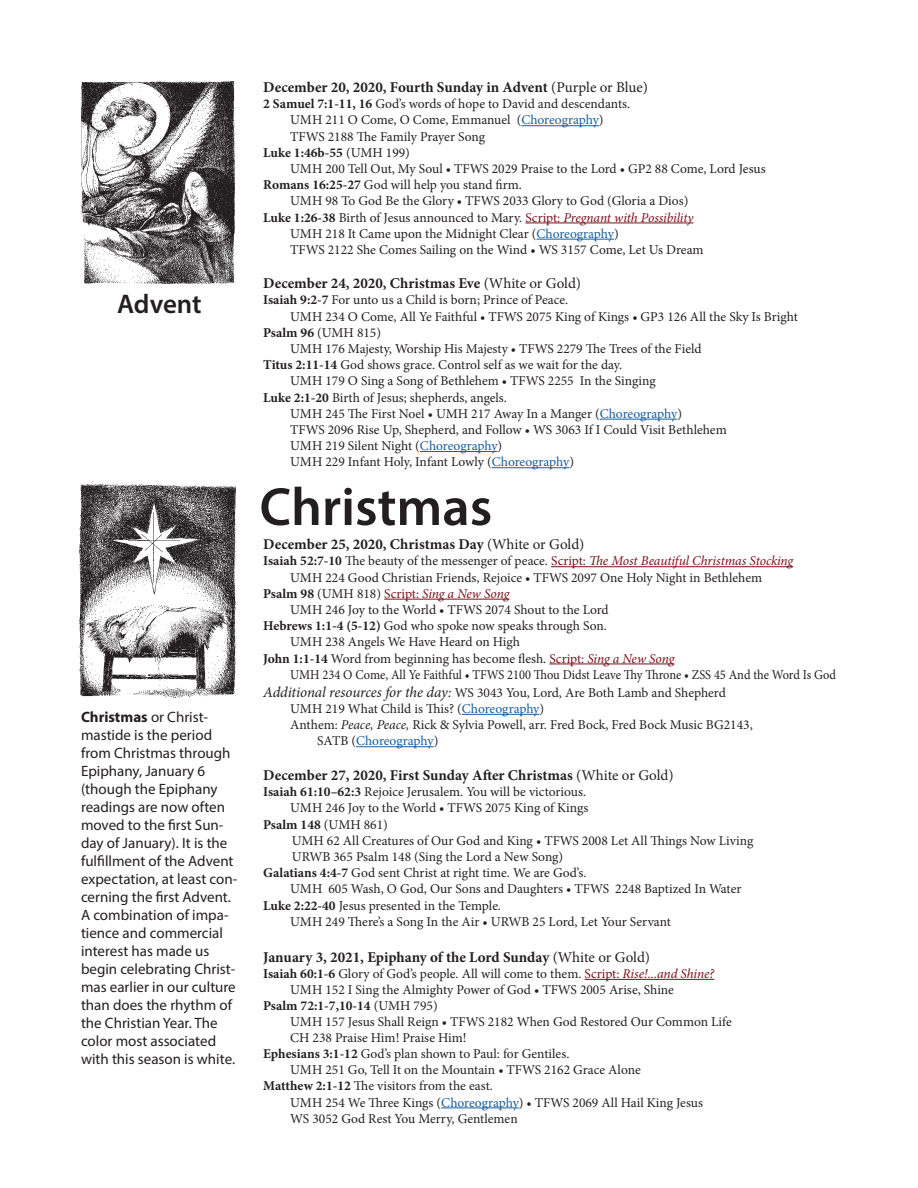
<style>
.page{position:relative;width:918px;height:1188px;background:#fff}
.page>*{position:absolute;margin:0;border:0;box-sizing:border-box;transform-origin:0 0}
.t1{font:600 54px "Myriad Pro";color:#231f20}
.t2{font:600 27px "Myriad Pro";letter-spacing:-.005em;color:#231f20}
.t3{font:15px/18px "Myriad Pro";color:#231f20}
.t4{font:700 15px "Minion Pro";color:#231f20}
.t5{font:13.5px/16.2px "Minion Pro";color:#231f20}
.t6{font:italic 13.5px "Minion Pro";letter-spacing:-.01em;color:#79111b}
.t7{font:13.5px "Minion Pro";color:#231f20;scale:.92 1}
.t8{font:700 13.5px "Minion Pro";color:#231f20}
.s1{font-weight:700}
.s2{font-weight:400}
.s3{color:#175d9e}
.s4{color:#79111b}
.s5{font-style:italic;color:#79111b}
.s6{font-weight:700;font-style:normal;color:#231f20}
.s7{font-style:normal;color:#231f20}
.s8{font-style:normal}
.s9{font-style:italic;font-size:15px}
.s10{font-style:italic}
</style>
<div class="page">
<hr style="left:521px;top:125px;width:78px;height:1px;background:#175d9e">
<hr style="left:525px;top:223px;width:169px;height:1px;background:#79111b">
<hr style="left:536px;top:239px;width:78px;height:1px;background:#175d9e">
<hr style="left:600px;top:419px;width:77px;height:1px;background:#175d9e">
<hr style="left:420px;top:451px;width:78px;height:1px;background:#175d9e">
<hr style="left:492px;top:467px;width:77px;height:1px;background:#175d9e">
<hr style="left:551px;top:566px;width:242px;height:1px;background:#79111b">
<hr style="left:384px;top:599px;width:125px;height:1px;background:#79111b">
<hr style="left:549px;top:664px;width:126px;height:1px;background:#79111b">
<hr style="left:462px;top:714px;width:77px;height:1px;background:#175d9e">
<hr style="left:356px;top:746px;width:78px;height:1px;background:#175d9e">
<hr style="left:585px;top:979px;width:129px;height:1px;background:#79111b">
<hr style="left:441px;top:1108px;width:78px;height:1px;background:#175d9e">
<img style="left:81px;top:81px;width:154px;height:203px">
<img style="left:79px;top:484px;width:157px;height:214px">
<p class="t2" style="left:117px;top:287px;width:86px">Advent</p>
<p class="t3" style="left:81px;top:708px;width:158px"><span class="s1">Christmas</span> or Christ&shy;mastide is the period from Christmas through<br>Epiphany, January 6 (though the Epiphany readings are now often moved to the first Sun&shy;day of January). It is the fulfillment of the Advent expectation, at least con&shy;cerning the first Advent.<br>A combination of impa&shy;tience and commercial interest has made us begin celebrating Christ&shy;mas earlier in our culture than does the rhythm of the Christian Year. The color most associated with this season is white.</p>
<p class="t4" style="left:263px;top:77px;width:386px">December 20, 2020, Fourth Sunday in Advent <span class="s2">(Purple or Blue)</span></p>
<p class="t5" style="left:263px;top:96px;width:368px"><span class="s1">2 Samuel 7:1-11, 16</span> God’s words of hope to David and descendants.</p>
<p class="t5" style="left:290px;top:112px;width:315px">UMH 211 O Come, O Come, Emmanuel (<span class="s3">Choreography</span>)</p>
<p class="t5" style="left:290px;top:128px;width:196px">TFWS 2188 The Family Prayer Song</p>
<p class="t8" style="left:263px;top:143px;width:148px">Luke 1:46b-55 <span class="s2">(UMH 199)</span></p>
<p class="t5" style="left:290px;top:161px;width:477px">UMH 200 Tell Out, My Soul • TFWS 2029 Praise to the Lord • GP2 88 Come, Lord Jesus</p>
<p class="t5" style="left:263px;top:177px;width:260px"><span class="s1">Romans 16:25-27</span> God will help you stand firm.</p>
<p class="t5" style="left:290px;top:193px;width:400px">UMH 98 To God Be the Glory • TFWS 2033 Glory to God (Gloria a Dios)</p>
<p class="t5" style="left:263px;top:209px;width:432px"><span class="s1">Luke 1:26-38</span> Birth of Jesus announced to Mary. <span class="s4">Script:</span> <span class="s5">Pregnant with Possibility</span></p>
<p class="t5" style="left:290px;top:225px;width:330px">UMH 218 It Came upon the Midnight Clear (<span class="s3">Choreography</span>)</p>
<p class="t5" style="left:290px;top:242px;width:415px">TFWS 2122 She Comes Sailing on the Wind • WS 3157 Come, Let Us Dream</p>
<p class="t4" style="left:263px;top:273px;width:319px">December 24, 2020, Christmas Eve <span class="s2">(White or Gold)</span></p>
<p class="t5" style="left:263px;top:292px;width:307px"><span class="s1">Isaiah 9:2-7</span> For unto us a Child is born; Prince of Peace.</p>
<p class="t5" style="left:290px;top:308px;width:509px">UMH 234 O Come, All Ye Faithful • TFWS 2075 King of Kings • GP3 126 All the Sky Is Bright</p>
<p class="t5" style="left:263px;top:324px;width:119px"><span class="s1">Psalm 96</span> (UMH 815)</p>
<p class="t5" style="left:290px;top:341px;width:413px">UMH 176 Majesty, Worship His Majesty • TFWS 2279 The Trees of the Field</p>
<p class="t5" style="left:263px;top:357px;width:360px"><span class="s1">Titus 2:11-14</span> God shows grace. Control self as we wait for the day.</p>
<p class="t5" style="left:290px;top:373px;width:367px">UMH 179 O Sing a Song of Bethlehem • TFWS 2255 In the Singing</p>
<p class="t5" style="left:263px;top:389px;width:245px"><span class="s1">Luke 2:1-20</span> Birth of Jesus; shepherds, angels.</p>
<p class="t5" style="left:290px;top:405px;width:393px">UMH 245 The First Noel • UMH 217 Away In a Manger (<span class="s3">Choreography</span>)</p>
<p class="t5" style="left:290px;top:422px;width:438px">TFWS 2096 Rise Up, Shepherd, and Follow • WS 3063 If I Could Visit Bethlehem</p>
<p class="t5" style="left:290px;top:438px;width:213px">UMH 219 Silent Night (<span class="s3">Choreography</span>)</p>
<p class="t5" style="left:290px;top:454px;width:285px">UMH 229 Infant Holy, Infant Lowly (<span class="s3">Choreography</span>)</p>
<p class="t1" style="left:260px;top:473px;width:234px">Christmas</p>
<p class="t4" style="left:263px;top:534px;width:323px">December 25, 2020, Christmas Day <span class="s2">(White or Gold)</span></p>
<p class="t6" style="left:263px;top:552px;width:532px"><span class="s6">Isaiah 52:7-10</span> <span class="s7">The beauty of the messenger of peace.</span> <span class="s8">Script:</span> The Most Beautiful Christmas Stocking</p>
<p class="t5" style="left:290px;top:569px;width:473px">UMH 224 Good Christian Friends, Rejoice • TFWS 2097 One Holy Night in Bethlehem</p>
<p class="t6" style="left:263px;top:584px;width:248px"><span class="s6">Psalm 98</span> <span class="s7">(UMH 818)</span> <span class="s8">Script:</span> Sing a New Song</p>
<p class="t5" style="left:290px;top:602px;width:320px">UMH 246 Joy to the World • TFWS 2074 Shout to the Lord</p>
<p class="t5" style="left:263px;top:618px;width:345px"><span class="s1">Hebrews 1:1-4 (5-12)</span> God who spoke now speaks through Son.</p>
<p class="t5" style="left:290px;top:634px;width:231px">UMH 238 Angels We Have Heard on High</p>
<p class="t5" style="left:263px;top:650px;width:413px"><span class="s1">John 1:1-14</span> Word from beginning has become flesh. <span class="s4">Script:</span> <span class="s5">Sing a New Song</span></p>
<p class="t7" style="left:290px;top:665px;width:595px">UMH 234 O Come, All Ye Faithful • TFWS 2100 Thou Didst Leave Thy Throne • ZSS 45 And the Word Is God</p>
<p class="t5" style="left:263px;top:684px;width:464px"><span class="s9">Additional resources for the day:</span> WS 3043 You, Lord, Are Both Lamb and Shepherd</p>
<p class="t5" style="left:290px;top:701px;width:255px">UMH 219 What Child is This? (<span class="s3">Choreography</span>)</p>
<p class="t5" style="left:317px;top:717px;width:437px;text-indent:-27px">Anthem: <span class="s10">Peace, Peace,</span> Rick &amp; Sylvia Powell, arr. Fred Bock, Fred Bock Music BG2143,<br>SATB (<span class="s3">Choreography</span>)</p>
<p class="t4" style="left:263px;top:765px;width:412px">December 27, 2020, First Sunday After Christmas <span class="s2">(White or Gold)</span></p>
<p class="t5" style="left:263px;top:784px;width:324px"><span class="s1">Isaiah 61:10–62:3</span> Rejoice Jerusalem. You will be victorious.</p>
<p class="t5" style="left:290px;top:800px;width:300px">UMH 246 Joy to the World • TFWS 2075 King of Kings</p>
<p class="t8" style="left:263px;top:815px;width:126px">Psalm 148 <span class="s2">(UMH 861)</span></p>
<p class="t5" style="left:292px;top:832px;width:463px">UMH 62 All Creatures of Our God and King • TFWS 2008 Let All Things Now Living</p>
<p class="t5" style="left:292px;top:849px;width:273px">URWB 365 Psalm 148 (Sing the Lord a New Song)</p>
<p class="t5" style="left:263px;top:865px;width:325px"><span class="s1">Galatians 4:4-7</span> God sent Christ at right time. We are God’s.</p>
<p class="t5" style="left:263px;top:881px;width:480px;text-indent:27px">UMH 605 Wash, O God, Our Sons and Daughters • TFWS 2248 Baptized In Water<br><span class="s1">Luke 2:22-40</span> Jesus presented in the Temple.</p>
<p class="t5" style="left:290px;top:913px;width:382px">UMH 249 There’s a Song In the Air • URWB 25 Lord, Let Your Servant</p>
<p class="t4" style="left:263px;top:946px;width:388px">January 3, 2021, Epiphany of the Lord Sunday <span class="s2">(White or Gold)</span></p>
<p class="t5" style="left:263px;top:966px;width:453px"><span class="s1">Isaiah 60:1-6</span> Glory of God’s people. All will come to them. <span class="s4">Script:</span> <span class="s5">Rise!...and Shine?</span></p>
<p class="t5" style="left:290px;top:982px;width:385px">UMH 152 I Sing the Almighty Power of God • TFWS 2005 Arise, Shine</p>
<p class="t8" style="left:263px;top:996px;width:176px">Psalm 72:1-7,10-14 <span class="s2">(UMH 795)</span></p>
<p class="t5" style="left:290px;top:1014px;width:443px">UMH 157 Jesus Shall Reign • TFWS 2182 When God Restored Our Common Life</p>
<p class="t5" style="left:290px;top:1030px;width:178px">CH 238 Praise Him! Praise Him!</p>
<p class="t5" style="left:263px;top:1046px;width:308px"><span class="s1">Ephesians 3:1-12</span> God’s plan shown to Paul: for Gentiles.</p>
<p class="t5" style="left:290px;top:1062px;width:352px">UMH 251 Go, Tell It on the Mountain • TFWS 2162 Grace Alone</p>
<p class="t5" style="left:263px;top:1078px;width:231px"><span class="s1">Matthew 2:1-12</span> The visitors from the east.</p>
<p class="t5" style="left:290px;top:1094px;width:414px">UMH 254 We Three Kings (<span class="s3">Choreography</span>) • TFWS 2069 All Hail King Jesus</p>
<p class="t5" style="left:290px;top:1110px;width:229px">WS 3052 God Rest You Merry, Gentlemen</p>
</div>
